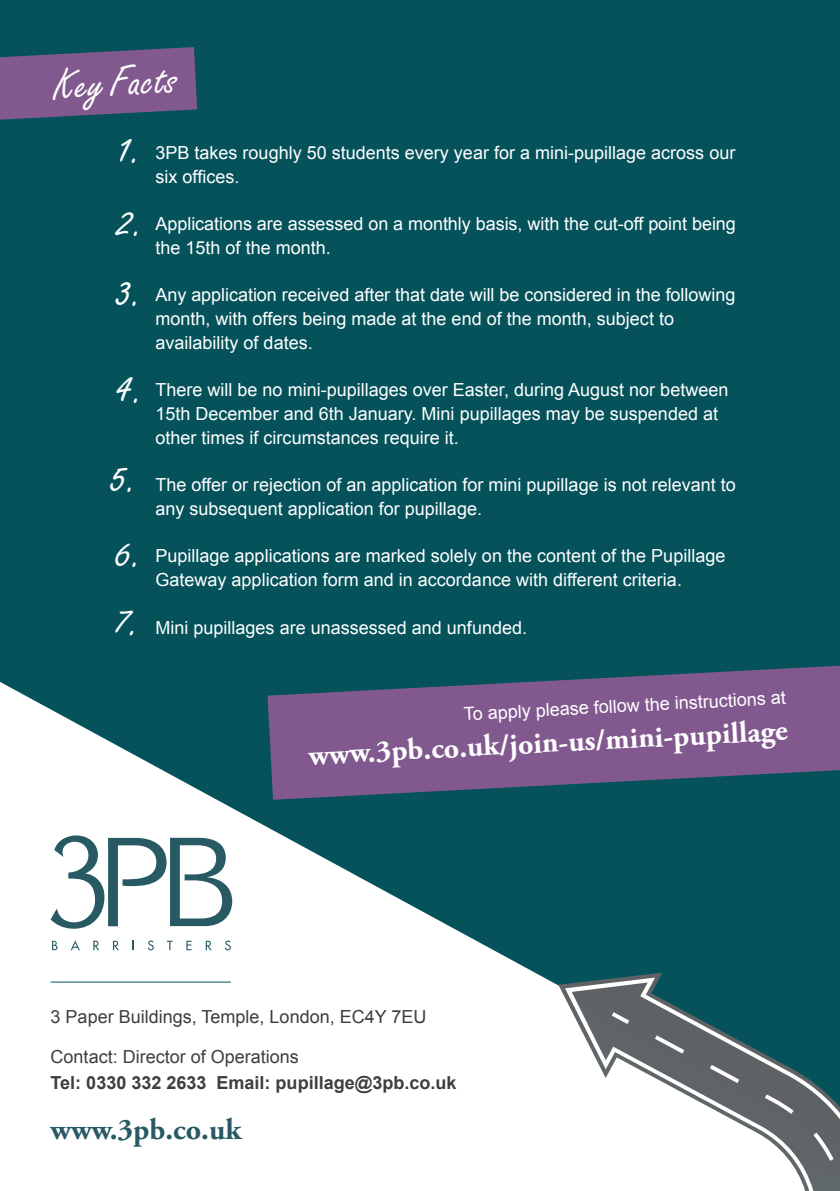
<style>
.page{position:relative;width:840px;height:1191px;background:#fff}
.page>*{position:absolute;margin:0;border:0;box-sizing:border-box;transform-origin:0 0}
.t1{font:44px/66.4px "Freestyle Script";color:#fff}
.t2{font:700 30px "Adobe Garamond Pro";color:#fff}
.t3{font:700 30px "Adobe Garamond Pro";color:#285a64}
.t4{font:18px/24px "Arial";color:#fff}
.t5{font:18px "Arial";color:#3e3e3f}
.t6{font:700 18px "Arial";color:#3e3e3f}
</style>
<div class="page">
<div style="left:0;top:0;width:839px;height:1167px;background:#05525b"></div>
<svg style="left:0;top:682px;width:558px;height:485px;fill:#fff"></svg>
<svg style="left:51px;top:835px;width:181px;height:93px;background:#b7c8cb"></svg>
<svg style="left:52px;top:940px;width:6px;height:10px"></svg>
<svg style="left:71px;top:940px;width:9px;height:10px"></svg>
<svg style="left:93px;top:940px;width:6px;height:10px"></svg>
<svg style="left:113px;top:940px;width:6px;height:10px"></svg>
<svg style="left:132px;top:940px;width:2px;height:10px"></svg>
<svg style="left:148px;top:940px;width:6px;height:10px"></svg>
<svg style="left:167px;top:940px;width:6px;height:10px"></svg>
<svg style="left:186px;top:940px;width:5px;height:10px"></svg>
<svg style="left:206px;top:940px;width:5px;height:10px"></svg>
<svg style="left:225px;top:940px;width:6px;height:10px"></svg>
<svg style="left:0;top:47px;width:197px;height:73px;background:#6f5787"></svg>
<svg style="left:267px;top:665px;width:572px;height:134px;fill:#82598f"></svg>
<svg style="left:558px;top:972px;width:104px;height:195px"></svg>
<svg style="left:564px;top:977px;width:98px;height:190px;background:#c4cfd0"></svg>
<svg style="left:571px;top:982px;width:115px;height:185px;background:#b5bcbe"></svg>
<svg style="left:611px;top:1012px;width:228px;height:179px"></svg>
<hr style="left:51px;top:981px;width:180px;height:1px;background:#05525b">
<h1 class="t1" style="left:51px;top:53px;width:125px;text-align:center;rotate:-3deg">Key Facts<br>1.</h1>
<p class="t4" style="left:155px;top:141px;width:581px">3PB takes roughly 50 students every year for a mini-pupillage across our six offices.</p>
<p class="t4" style="left:155px;top:212px;width:581px">Applications are assessed on a monthly basis, with the cut-off point being the 15th of the month.</p>
<p class="t4" style="left:155px;top:283px;width:581px">Any application received after that date will be considered in the following month, with offers being made at the end of the month, subject to availability of dates.</p>
<p class="t4" style="left:155px;top:378px;width:574px">There will be no mini-pupillages over Easter, during August nor between<br>15th December and 6th January. Mini pupillages may be suspended at other times if circumstances require it.</p>
<p class="t4" style="left:155px;top:472px;width:581px">The offer or rejection of an application for mini pupillage is not relevant to any subsequent application for pupillage.</p>
<p class="t4" style="left:155px;top:543px;width:571px">Pupillage applications are marked solely on the content of the Pupillage<br>Gateway application form and in accordance with different criteria.</p>
<p class="t4" style="left:155px;top:615px;width:373px">Mini pupillages are unassessed and unfunded.</p>
<h1 class="t1" style="left:110px;top:187px;width:31px;line-height:70px;rotate:-3deg">2.<br>3.</h1>
<h1 class="t1" style="left:103px;top:345px;width:37px;line-height:89.2px;rotate:-3deg">4.<br>5.</h1>
<p class="t4" style="left:463px;top:702px;width:324px;rotate:-3deg">To apply please follow the instructions at</p>
<h2 class="t2" style="left:307px;top:737px;width:480px;rotate:-3deg">www.3pb.co.uk/join-us/mini-pupillage</h2>
<p class="t5" style="left:51px;top:1004px;width:377px">3 Paper Buildings, Temple, London, EC4Y 7EU</p>
<p class="t5" style="left:51px;top:1044px;width:250px">Contact: Director of Operations</p>
<p class="t6" style="left:51px;top:1070px;width:407px">Tel: 0330 332 2633 Email: pupillage@3pb.co.uk</p>
<h2 class="t3" style="left:51px;top:1111px;width:192px">www.3pb.co.uk</h2>
</div>
